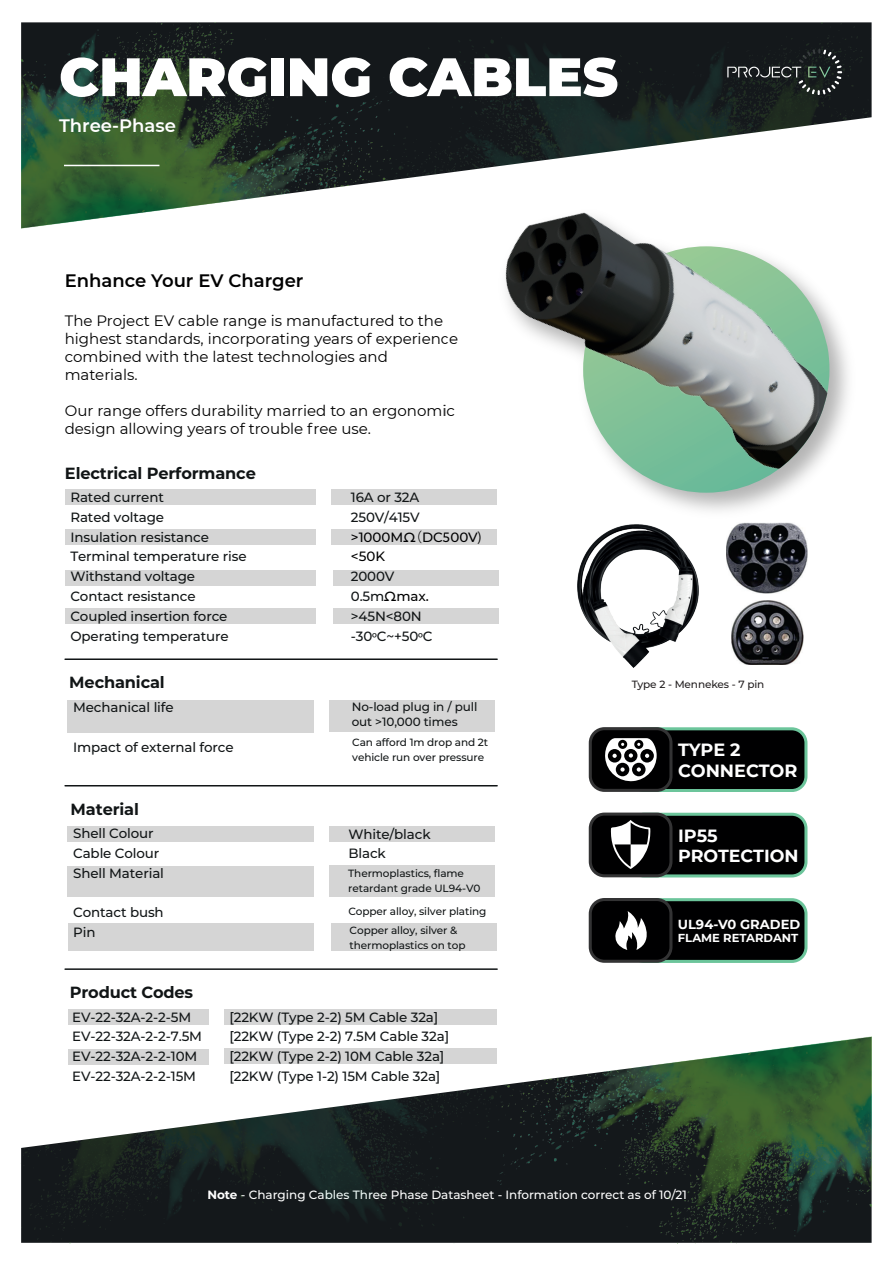
<style>
.page{position:relative;width:893px;height:1263px;background:#fff}
.page>*{position:absolute;margin:0;border:0;box-sizing:border-box;transform-origin:0 0}
.t1{font:900 54px "Montserrat";color:#fff}
.t2{font:600 18px "Montserrat";color:#000001}
.t3{font:600 18px "Montserrat";color:#fff}
.t4{font:700 17.7px/21.1px "Montserrat";letter-spacing:-.005em;color:#fff}
.t5{font:700 17.4px "Montserrat";color:#fff}
.t6{font:700 16.2px "Montserrat";letter-spacing:-.01em;color:#111516}
.t7{font:15px/18px "Montserrat";color:#000001}
.t8{font:500 13.5px/19.8px "Montserrat";letter-spacing:-.01em;color:#111516}
.t9{font:700 13.05px "Montserrat";color:#fff}
.t10{font:500 12px "Montserrat";color:#fff}
.t11{font:500 12px/15px "Montserrat";letter-spacing:-.01em;color:#111516}
.t12{font:700 11.55px "Montserrat";color:#fff}
.t13{font:500 10.5px/15px "Montserrat";letter-spacing:-.01em;color:#111516}
.t14{font:500 10.5px "Montserrat";letter-spacing:-.01em;color:#231f20}
.s1{color:#000001}
.s2{font-family:"Koz Go Pr 6 N";font-weight:400;color:#000001}
.s3{font-family:"Myriad Pro";font-weight:400}
.s4{font-weight:700}
</style>
<div class="page">
<img style="left:21px;top:22px;width:851px;height:207px">
<svg style="left:727px;top:49px;width:115px;height:46px;background:#272c2d"></svg>
<img style="left:21px;top:1037px;width:851px;height:206px">
<hr style="left:64px;top:165px;width:95px;height:1px;background:#fff">
<div style="left:630px;top:900px;width:176px;height:61px;background:#000001;border-radius:14px"></div>
<div style="left:628px;top:898px;width:179px;height:65px;border:3px solid #6cc59b;border-radius:14px"></div>
<div style="left:590px;top:899px;width:81px;height:62px;background:#000001;border-radius:14px"></div>
<div style="left:589px;top:898px;width:83px;height:65px;border:3px solid #333334;border-radius:14px"></div>
<svg style="left:615px;top:911px;width:32px;height:39px"></svg>
<div style="left:630px;top:814px;width:176px;height:62px;background:#000001;border-radius:14px"></div>
<div style="left:628px;top:813px;width:179px;height:64px;border:3px solid #6cc59b;border-radius:14px"></div>
<div style="left:590px;top:814px;width:81px;height:62px;background:#000001;border-radius:14px"></div>
<div style="left:589px;top:812px;width:83px;height:65px;border:3px solid #333334;border-radius:14px"></div>
<svg style="left:611px;top:820px;width:40px;height:49px"></svg>
<div style="left:630px;top:729px;width:176px;height:61px;background:#000001;border-radius:14px"></div>
<div style="left:628px;top:727px;width:179px;height:65px;border:3px solid #6cc59b;border-radius:14px"></div>
<div style="left:590px;top:729px;width:81px;height:61px;background:#000001;border-radius:14px"></div>
<div style="left:589px;top:727px;width:83px;height:65px;border:3px solid #333334;border-radius:14px"></div>
<svg style="left:605px;top:738px;width:52px;height:44px"></svg>
<hr style="left:65px;top:785px;width:432px;height:1px;background:#111516">
<hr style="left:65px;top:968px;width:432px;height:2px;background:#111516">
<hr style="left:65px;top:658px;width:432px;height:2px;background:#111516">
<div style="left:65px;top:490px;width:251px;height:15px;background:#d5d5d5"></div>
<div style="left:65px;top:529px;width:251px;height:16px;background:#d5d5d5"></div>
<div style="left:65px;top:570px;width:251px;height:15px;background:#d5d5d5"></div>
<div style="left:65px;top:608px;width:250px;height:15px;background:#d5d5d5"></div>
<div style="left:331px;top:490px;width:166px;height:15px;background:#d5d5d5"></div>
<div style="left:331px;top:529px;width:166px;height:16px;background:#d5d5d5"></div>
<div style="left:333px;top:570px;width:166px;height:15px;background:#d5d5d5"></div>
<div style="left:333px;top:608px;width:166px;height:15px;background:#d5d5d5"></div>
<div style="left:68px;top:700px;width:246px;height:32px;background:#d5d5d5"></div>
<div style="left:329px;top:700px;width:165px;height:32px;background:#d5d5d5"></div>
<div style="left:68px;top:826px;width:246px;height:16px;background:#d5d5d5"></div>
<div style="left:68px;top:923px;width:246px;height:28px;background:#d5d5d5"></div>
<div style="left:67px;top:866px;width:247px;height:31px;background:#d5d5d5"></div>
<div style="left:329px;top:826px;width:165px;height:16px;background:#d5d5d5"></div>
<div style="left:329px;top:866px;width:165px;height:31px;background:#d5d5d5"></div>
<div style="left:331px;top:923px;width:165px;height:28px;background:#d5d5d5"></div>
<img style="left:445px;top:135px;width:427px;height:428px">
<img style="left:458px;top:147px;width:383px;height:384px">
<img style="left:550px;top:499px;width:176px;height:169px">
<img style="left:727px;top:522px;width:81px;height:71px">
<img style="left:731px;top:600px;width:72px;height:64px">
<div style="left:68px;top:1009px;width:140px;height:16px;background:#d5d5d5"></div>
<div style="left:68px;top:1049px;width:140px;height:15px;background:#d5d5d5"></div>
<div style="left:225px;top:1009px;width:272px;height:16px;background:#d5d5d5"></div>
<div style="left:225px;top:1048px;width:272px;height:16px;background:#d5d5d5"></div>
<h1 class="t1" style="left:59px;top:36px;width:560px">CHARGING CABLES</h1>
<h2 class="t3" style="left:59px;top:113px;width:118px">Three-Phase</h2>
<h2 class="t2" style="left:65px;top:268px;width:240px">Enhance Your EV Charger</h2>
<p class="t7" style="left:65px;top:312px;width:395px">The Project EV cable range is manufactured to the highest standards, incorporating years of experience combined with the latest technologies and materials.</p>
<p class="t7" style="left:65px;top:402px;width:392px">Our range offers durability married to an ergonomic design allowing years of trouble free use.</p>
<p class="t6" style="left:65px;top:461px;width:192px">Electrical Performance</p>
<p class="t8" style="left:70px;top:487px;width:178px">Rated current<br>Rated voltage<br>Insulation resistance<br>Terminal temperature rise<br>Withstand voltage<br>Contact resistance<br>Coupled insertion force<br>Operating temperature</p>
<p class="t8" style="left:351px;top:487px;width:132px">16A or 32A<br>250V/415V <span class="s1">&gt;1000MΩ</span><span class="s2">（</span><span class="s1">DC500V</span><span class="s2">) </span><span class="s1">&lt;50K</span></p>
<p class="t8" style="left:351px;top:566px;width:83px">2000V<br>0.5m<span class="s1">Ωmax. </span>&gt;45N&lt;80N -30<span class="s3">º</span>C~+50<span class="s3">º</span>C</p>
<p class="t6" style="left:69px;top:671px;width:97px">Mechanical</p>
<p class="t8" style="left:73px;top:697px;width:102px">Mechanical life</p>
<p class="t8" style="left:73px;top:737px;width:162px">Impact of external force</p>
<p class="t6" style="left:71px;top:797px;width:70px">Material</p>
<p class="t8" style="left:73px;top:823px;width:92px">Shell Colour<br>Cable Colour<br>Shell Material</p>
<p class="t8" style="left:73px;top:902px;width:92px">Contact bush<br>Pin</p>
<p class="t6" style="left:70px;top:980px;width:125px">Product Codes</p>
<p class="t11" style="left:352px;top:699px;width:127px">No-load plug in / pull out &gt;10,000 times</p>
<p class="t13" style="left:352px;top:734px;width:137px">Can afford 1m drop and 2t vehicle run over pressure</p>
<p class="t8" style="left:348px;top:823px;width:84px">White/black<br>Black</p>
<p class="t13" style="left:348px;top:865px;width:134px">Thermoplastics, flame retardant grade UL94-V0</p>
<p class="t13" style="left:350px;top:922px;width:117px">Copper alloy, silver &amp; thermoplastics on top</p>
<p class="t13" style="left:348px;top:903px;width:140px">Copper alloy, silver plating</p>
<p class="t8" style="left:72px;top:1006px;width:131px">EV-22-32A-2-2-5M<br>EV-22-32A-2-2-7.5M<br>EV-22-32A-2-2-10M<br>EV-22-32A-2-2-15M</p>
<p class="t8" style="left:229px;top:1006px;width:221px">[22KW (Type 2-2) 5M Cable 32a] [22KW (Type 2-2) 7.5M Cable 32a] [22KW (Type 2-2) 10M Cable 32a] [22KW (Type 1-2) 15M Cable 32a]</p>
<p class="t14" style="left:632px;top:677px;width:134px">Type 2 - Mennekes - 7 pin</p>
<h3 class="t4" style="left:678px;top:738px;width:121px">TYPE 2<br>CONNECTOR</h3>
<h3 class="t4" style="left:678px;top:824px;width:41px">IP55</h3>
<p class="t5" style="left:678px;top:844px;width:122px">PROTECTION</p>
<p class="t9" style="left:678px;top:915px;width:124px">UL94-V0 GRADED</p>
<p class="t12" style="left:678px;top:929px;width:122px">FLAME RETARDANT</p>
<p class="t10" style="left:207px;top:1186px;width:481px"><span class="s4">Note</span> - Charging Cables Three Phase Datasheet - Information correct as of 10/21</p>
</div>
